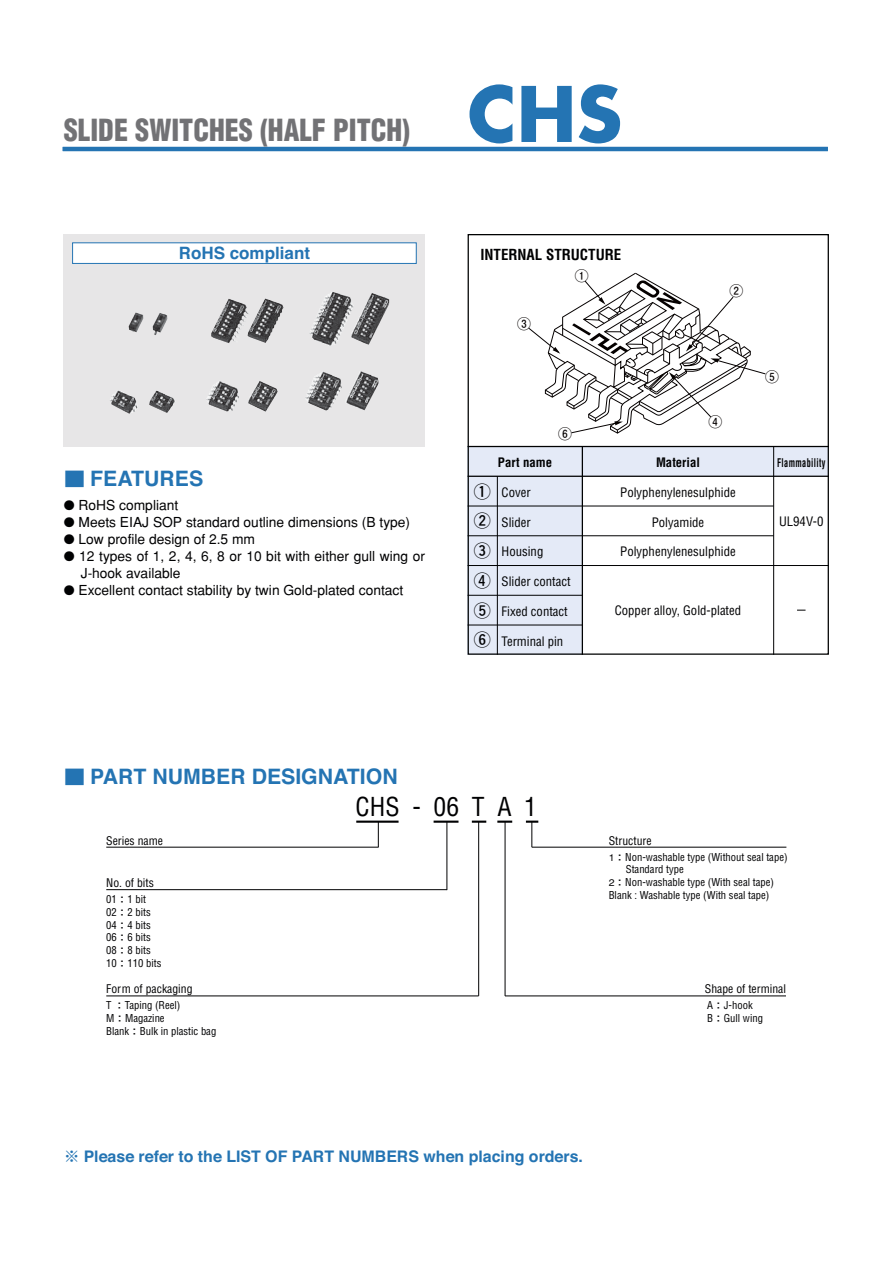
<style>
.page{position:relative;width:893px;height:1263px;background:#fff}
.page>*{position:absolute;margin:0;border:0;box-sizing:border-box;transform-origin:0 0}
.t1{font:700 74.4px "Futura";color:#2474b3}
.t2{font:900 condensed 29.7px "Helvetica";color:#727275;scale:.95 1}
.t3{font:condensed 25.5px "Helvetica";color:#000102}
.t4{font:700 21.3px "Helvetica";color:#2474b3}
.t5{font:700 16.95px "Helvetica";color:#2474b3}
.t6{font:16.95px/29.7px "Futo Go B101 Bold 90 msp RKSJ H";color:#000102;text-align:justify}
.t7{font:700 15.9px "Helvetica";color:#2474b3}
.t8{font:700 condensed 14.85px "Helvetica";color:#000102}
.t9{font:13.8px/17px "Gothic BBB Medium 90 msp RKSJ H";color:#000102}
.t10{font:13.8px "Futo Go B101 Pro Bold 90 msp RKSJ H";color:#050100}
.t11{font:condensed 12.75px "Helvetica";color:#000102}
.t12{font:700 condensed 12.75px "Helvetica";color:#000102}
.t13{font:condensed 11.7px "Helvetica";color:#000102}
.t14{font:700 condensed 11.7px "Helvetica";letter-spacing:.05em;color:#000102;scale:.7 1}
.t15{font:condensed 10.65px/12.8px "Helvetica";color:#000102}
.s1{font-family:"Shin Go Medium 90 msp RKSJ H";font-weight:400;font-size:19.2px}
.s2{font-family:"Gothic BBB Medium 90 msp RKSJ H";font-stretch:normal;font-size:9.6px}
.s3{font-family:"Shin Go Medium 90 msp RKSJ H";font-weight:400}
</style>
<div class="page">
<hr style="left:63px;top:147px;width:765px;height:4px;background:#2474b3">
<div style="left:64px;top:234px;width:361px;height:213px;background:#e7e6e7"></div>
<img style="left:110px;top:371px;width:269px;height:43px">
<img style="left:309px;top:292px;width:80px;height:54px">
<img style="left:211px;top:298px;width:73px;height:45px">
<img style="left:153px;top:313px;width:14px;height:22px">
<img style="left:129px;top:312px;width:14px;height:20px">
<div style="left:468px;top:447px;width:114px;height:29px;background:#e4eaf7"></div>
<div style="left:468px;top:476px;width:29px;height:30px;background:#e4eaf7"></div>
<div style="left:468px;top:506px;width:29px;height:30px;background:#e4eaf7"></div>
<div style="left:468px;top:536px;width:29px;height:30px;background:#e4eaf7"></div>
<div style="left:468px;top:566px;width:29px;height:29px;background:#e4eaf7"></div>
<div style="left:468px;top:595px;width:29px;height:30px;background:#e4eaf7"></div>
<div style="left:468px;top:625px;width:29px;height:30px;background:#e4eaf7"></div>
<div style="left:497px;top:476px;width:85px;height:30px;background:#e4eaf7"></div>
<div style="left:497px;top:506px;width:85px;height:30px;background:#e4eaf7"></div>
<div style="left:497px;top:536px;width:85px;height:30px;background:#e4eaf7"></div>
<div style="left:497px;top:566px;width:85px;height:29px;background:#e4eaf7"></div>
<div style="left:497px;top:595px;width:85px;height:30px;background:#e4eaf7"></div>
<div style="left:497px;top:625px;width:85px;height:30px;background:#e4eaf7"></div>
<div style="left:582px;top:447px;width:192px;height:29px;background:#e4eaf7"></div>
<div style="left:774px;top:447px;width:55px;height:29px;background:#e4eaf7"></div>
<hr style="left:468px;top:446px;width:361px;height:1px;background:#000102">
<hr style="left:468px;top:476px;width:361px;height:1px;background:#000102">
<hr style="left:468px;top:506px;width:306px;height:1px;background:#000102">
<hr style="left:468px;top:536px;width:306px;height:1px;background:#000102">
<hr style="left:468px;top:565px;width:361px;height:1px;background:#000102">
<hr style="left:468px;top:595px;width:114px;height:1px;background:#000102">
<hr style="left:468px;top:625px;width:114px;height:1px;background:#000102">
<hr style="left:582px;top:447px;width:1px;height:208px;background:#000102">
<hr style="left:773px;top:447px;width:1px;height:208px;background:#000102">
<hr style="left:497px;top:476px;width:1px;height:179px;background:#000102">
<hr style="left:356px;top:821px;width:42px;height:2px;background:#000102">
<hr style="left:434px;top:821px;width:24px;height:2px;background:#000102">
<svg style="left:472px;top:821px;width:14px;height:2px"></svg>
<svg style="left:497px;top:821px;width:15px;height:2px"></svg>
<svg style="left:378px;top:822px;width:1px;height:25px"></svg>
<hr style="left:505px;top:822px;width:1px;height:174px;background:#000102">
<svg style="left:526px;top:821px;width:12px;height:26px"></svg>
<hr style="left:447px;top:822px;width:1px;height:68px;background:#000102">
<hr style="left:478px;top:822px;width:1px;height:174px;background:#000102">
<hr style="left:106px;top:847px;width:273px;height:1px;background:#000102">
<hr style="left:505px;top:996px;width:281px;height:1px;background:#000102">
<hr style="left:106px;top:889px;width:341px;height:1px;background:#000102">
<hr style="left:106px;top:996px;width:373px;height:1px;background:#000102">
<hr style="left:532px;top:847px;width:254px;height:1px;background:#000102">
<svg style="left:528px;top:272px;width:238px;height:162px"></svg>
<div style="left:73px;top:243px;width:343px;height:20px;background:#fff"></div>
<div style="left:72px;top:243px;width:345px;height:21px;border:1px solid #2474b3"></div>
<div style="left:468px;top:234px;width:361px;height:421px;border:1px solid #000202"></div>
<h2 class="t2" style="left:64px;top:119px;width:366px">SLIDE SWITCHES (HALF PITCH)</h2>
<h3 class="t5" style="left:179px;top:247px;width:133px">RoHS compliant</h3>
<h3 class="t4" style="left:64px;top:471px;width:141px"><span class="s1">■</span> FEATURES</h3>
<p class="t9" style="left:79px;top:498px;width:348px">RoHS compliant<br>Meets EIAJ SOP standard outline dimensions (B type)<br>Low profile design of 2.5 mm<br>12 types of 1, 2, 4, 6, 8 or 10 bit with either gull wing or J-hook available<br>Excellent contact stability by twin Gold-plated contact</p>
<h1 class="t1" style="left:468px;top:80px;width:156px">CHS</h1>
<h3 class="t8" style="left:480px;top:249px;width:142px">INTERNAL STRUCTURE</h3>
<p class="t10" style="left:517px;top:319px;width:15px">③</p>
<p class="t10" style="left:575px;top:271px;width:15px">①</p>
<p class="t10" style="left:558px;top:429px;width:15px">⑥</p>
<p class="t12" style="left:498px;top:458px;width:56px">Part name</p>
<p class="t10" style="left:729px;top:286px;width:15px">②</p>
<p class="t10" style="left:708px;top:416px;width:15px">④</p>
<p class="t10" style="left:765px;top:371px;width:15px">⑤</p>
<p class="t12" style="left:656px;top:458px;width:45px">Material</p>
<p class="t14" style="left:777px;top:458px;width:71px">Flammability</p>
<h3 class="t6" style="left:474px;top:479px;width:19px">①<br>②<br>③<br>④<br>⑤<br>⑥</h3>
<p class="t11" style="left:502px;top:487px;width:31px">Cover</p>
<p class="t11" style="left:502px;top:517px;width:31px">Slider</p>
<p class="t11" style="left:502px;top:547px;width:43px">Housing</p>
<p class="t11" style="left:502px;top:577px;width:71px">Slider contact</p>
<p class="t11" style="left:502px;top:606px;width:68px">Fixed contact</p>
<p class="t11" style="left:502px;top:636px;width:63px">Terminal pin</p>
<p class="t11" style="left:620px;top:487px;width:117px">Polyphenylenesulphide</p>
<p class="t11" style="left:652px;top:517px;width:54px">Polyamide</p>
<p class="t11" style="left:620px;top:547px;width:117px">Polyphenylenesulphide</p>
<p class="t11" style="left:615px;top:605px;width:128px">Copper alloy, Gold-plated</p>
<p class="t11" style="left:779px;top:516px;width:46px">UL94V-0</p>
<h3 class="t4" style="left:64px;top:769px;width:335px"><span class="s1">■</span> PART NUMBER DESIGNATION</h3>
<h3 class="t3" style="left:356px;top:797px;width:183px">CHS - 06 T A 1</h3>
<p class="t13" style="left:106px;top:836px;width:58px">Series name</p>
<p class="t13" style="left:106px;top:878px;width:49px">No. of bits</p>
<p class="t15" style="left:106px;top:894px;width:57px">01<span class="s2">：</span>1 bit<br>02<span class="s2">：</span>2 bits<br>04<span class="s2">：</span>4 bits<br>06<span class="s2">：</span>6 bits<br>08<span class="s2">：</span>8 bits<br>10<span class="s2">：</span>110 bits</p>
<p class="t13" style="left:106px;top:985px;width:88px">Form of packaging</p>
<p class="t15" style="left:106px;top:1000px;width:112px">T <span class="s2">：</span>Taping (Reel)<br>M<span class="s2">：</span>Magazine<br>Blank<span class="s2">：</span>Bulk in plastic bag</p>
<p class="t13" style="left:609px;top:836px;width:44px">Structure</p>
<p class="t15" style="left:609px;top:851px;width:180px"><span class="s2">1：</span>Non-washable type (Without seal tape)</p>
<p class="t15" style="left:626px;top:864px;width:60px">Standard type</p>
<p class="t15" style="left:609px;top:877px;width:167px"><span class="s2">2：</span>Non-washable type (With seal tape)</p>
<p class="t15" style="left:609px;top:890px;width:162px">Blank : Washable type (With seal tape)</p>
<p class="t13" style="left:705px;top:985px;width:83px">Shape of terminal</p>
<p class="t15" style="left:707px;top:1000px;width:57px">A<span class="s2">：</span>J-hook<br>B<span class="s2">：</span>Gull wing</p>
<h3 class="t7" style="left:64px;top:1150px;width:521px"><span class="s3">※</span> Please refer to the LIST OF PART NUMBERS when placing orders.</h3>
</div>
